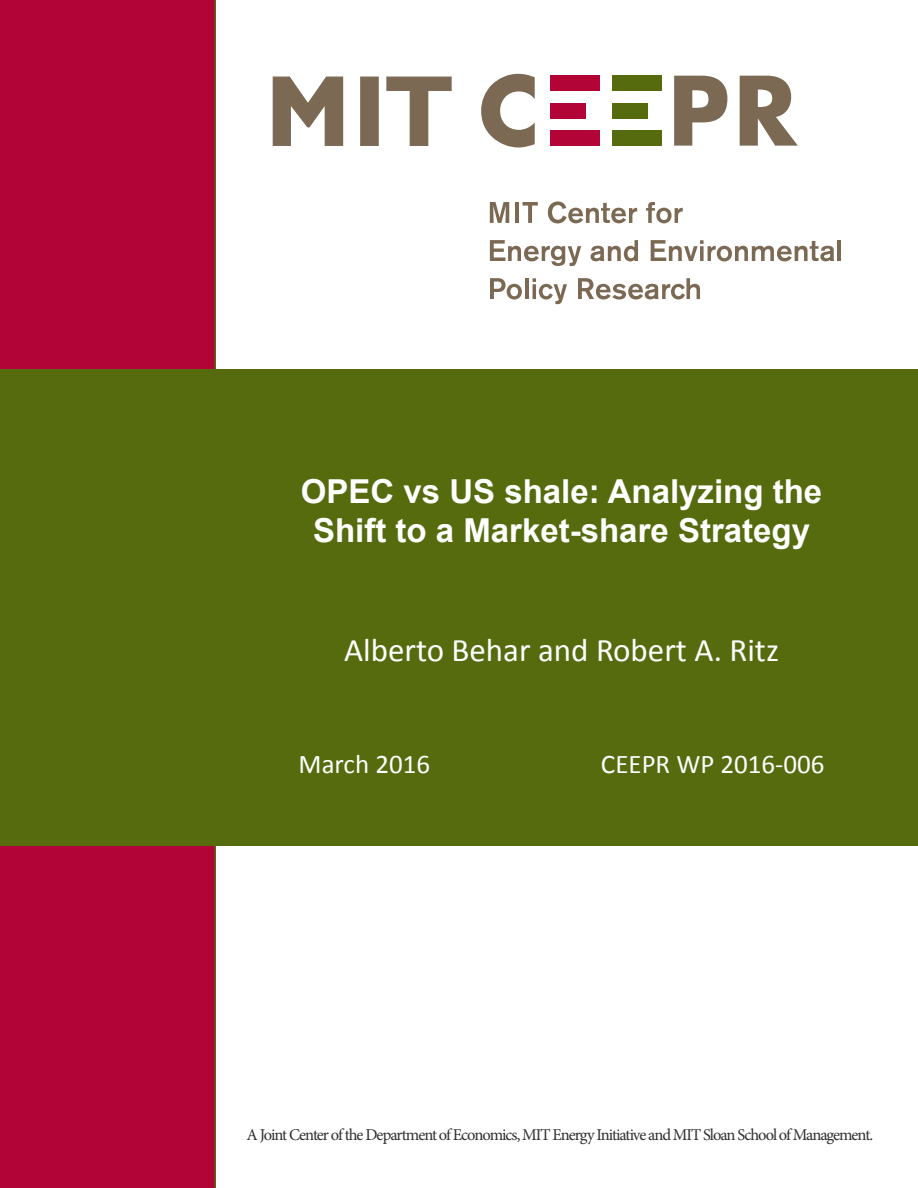
<style>
.page{position:relative;width:918px;height:1188px;background:#fff}
.page>*{position:absolute;margin:0;border:0;box-sizing:border-box;transform-origin:0 0}
.t1{font:700 33px/39.6px "Arial";color:#fff;text-align:center}
.t2{font:33px "Calibri";color:#fff}
.t3{font:27px "Calibri";color:#fff}
.t4{font:16.5px "Minion Pro";letter-spacing:-.065em;color:#312f30}
</style>
<div class="page">
<div style="left:0;top:0;width:216px;height:1188px;background:#b30437"></div>
<svg style="left:273px;top:76px;width:71px;height:70px"></svg>
<div style="left:360px;top:77px;width:19px;height:69px;background:#7c6954;border:1px solid #7c6954"></div>
<svg style="left:386px;top:76px;width:66px;height:70px"></svg>
<svg style="left:490px;top:202px;width:19px;height:21px"></svg>
<hr style="left:515px;top:202px;width:4px;height:21px;background:#7c6954">
<svg style="left:522px;top:202px;width:16px;height:21px"></svg>
<svg style="left:548px;top:201px;width:89px;height:22px"></svg>
<svg style="left:646px;top:202px;width:37px;height:21px"></svg>
<svg style="left:490px;top:240px;width:91px;height:26px"></svg>
<svg style="left:591px;top:240px;width:47px;height:21px"></svg>
<svg style="left:651px;top:240px;width:183px;height:21px"></svg>
<hr style="left:838px;top:240px;width:3px;height:21px;background:#7c6954">
<svg style="left:490px;top:278px;width:32px;height:22px"></svg>
<hr style="left:525px;top:278px;width:4px;height:21px;background:#7c6954">
<svg style="left:533px;top:278px;width:34px;height:26px"></svg>
<svg style="left:578px;top:278px;width:122px;height:22px"></svg>
<svg style="left:481px;top:74px;width:54px;height:73px"></svg>
<svg style="left:674px;top:76px;width:53px;height:70px"></svg>
<svg style="left:740px;top:76px;width:58px;height:70px"></svg>
<div style="left:612px;top:75px;width:49px;height:16px;background:#556b0e"></div>
<div style="left:612px;top:103px;width:36px;height:15px;background:#556b0e"></div>
<div style="left:612px;top:130px;width:49px;height:16px;background:#556b0e"></div>
<div style="left:550px;top:75px;width:49px;height:16px;background:#b30437"></div>
<div style="left:550px;top:103px;width:36px;height:15px;background:#b30437"></div>
<div style="left:550px;top:130px;width:49px;height:16px;background:#b30437"></div>
<div style="left:0;top:369px;width:918px;height:477px;background:#556b0e"></div>
<p class="t1" style="left:301px;top:472px;width:523px">OPEC vs US shale: Analyzing the<br>Shift to a Market-share Strategy</p>
<p class="t2" style="left:344px;top:629px;width:436px">Alberto Behar and Robert A. Ritz</p>
<p class="t3" style="left:299px;top:747px;width:133px">March 2016</p>
<p class="t3" style="left:601px;top:747px;width:225px">CEEPR WP 2016-006</p>
<p class="t4" style="left:247px;top:1123px;width:628px">A Joint Center of the Department of Economics, MIT Energy Initiative and MIT Sloan School of Management.</p>
</div>
